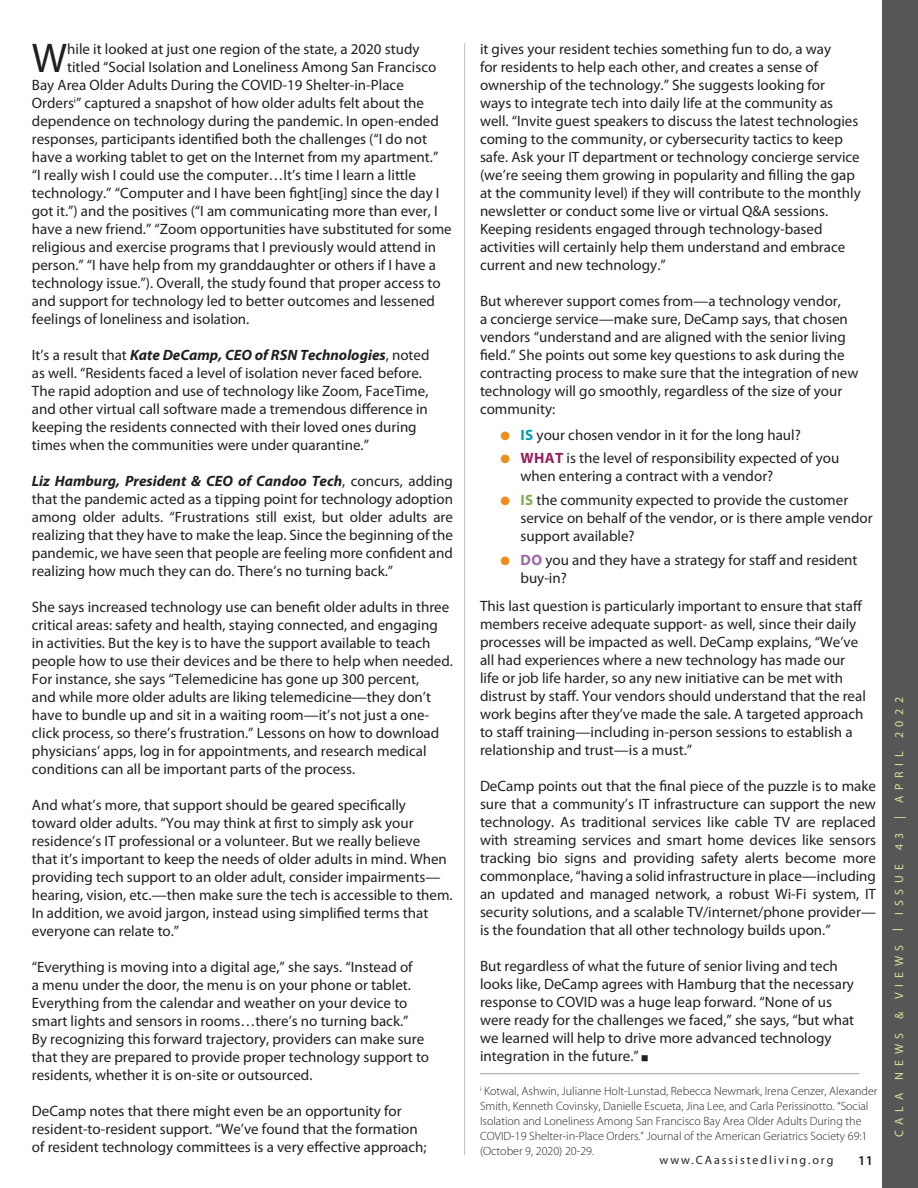
<style>
.page{position:relative;width:918px;height:1188px;background:#fff}
.page>*{position:absolute;margin:0;border:0;box-sizing:border-box;transform-origin:0 0}
.Arrow_BUllet-orange{font:41.7px "Myriad Pro";color:#231f20}
.Arrow_BUllet-orange-2{font:15px/18px "Myriad Pro";color:#231f20}
.t1{font:600 13.5px "Myriad Pro";color:#231f20}
.Arrow_BUllet-orange-3{font:300 12px/15px "Myriad Pro";color:#231f20}
.t2{font:12px "Myriad Pro";letter-spacing:.47em;color:#d2e499}
.t3{font:12px "Myriad Pro";letter-spacing:.16em;color:#231f20}
.s1{font-weight:700;font-style:italic}
.s2{color:#ee8e1d}
.s3{font-weight:700;color:#00a0b0}
.s4{font-weight:700;color:#971f60}
.s5{font-weight:700;color:#82ad4f}
.s6{font-weight:700;color:#9a65aa}
.s7{font-size:15.6px}
</style>
<div class="page">
<hr style="left:464px;top:43px;width:1px;height:1112px;background:#bcbdc0">
<hr style="left:480px;top:1073px;width:380px;height:1px;background:#87898c">
<div style="left:882px;top:0;width:36px;height:1188px;background:#575657"></div>
<p class="Arrow_BUllet-orange" style="left:32px;top:33px;width:37px">W</p>
<p class="Arrow_BUllet-orange-2" style="left:67px;top:40px;width:354px">hile it looked at just one region of the state, a 2020 study</p>
<p class="Arrow_BUllet-orange-2" style="left:67px;top:58px;width:371px">titled “Social Isolation and Loneliness Among San Francisco</p>
<p class="Arrow_BUllet-orange-2" style="left:32px;top:76px;width:373px">Bay Area Older Adults During the COVID-19 Shelter-in-Place</p>
<p class="Arrow_BUllet-orange-2" style="left:32px;top:94px;width:394px">Orders<sup>i</sup>” captured a snapshot of how older adults felt about the</p>
<p class="Arrow_BUllet-orange-2" style="left:32px;top:112px;width:408px">dependence on technology during the pandemic. In open-ended</p>
<p class="Arrow_BUllet-orange-2" style="left:32px;top:130px;width:397px">responses, participants identified both the challenges (“I do not</p>
<p class="Arrow_BUllet-orange-2" style="left:32px;top:148px;width:408px">have a working tablet to get on the Internet from my apartment.”</p>
<p class="Arrow_BUllet-orange-2" style="left:32px;top:166px;width:386px">“I really wish I could use the computer…It’s time I learn a little</p>
<p class="Arrow_BUllet-orange-2" style="left:32px;top:184px;width:409px">technology.” “Computer and I have been fight[ing] since the day I</p>
<p class="Arrow_BUllet-orange-2" style="left:32px;top:202px;width:407px">got it.”) and the positives (“I am communicating more than ever, I</p>
<p class="Arrow_BUllet-orange-2" style="left:32px;top:220px;width:421px">have a new friend.” “Zoom opportunities have substituted for some</p>
<p class="Arrow_BUllet-orange-2" style="left:32px;top:238px;width:406px">religious and exercise programs that I previously would attend in</p>
<p class="Arrow_BUllet-orange-2" style="left:32px;top:256px;width:406px">person.” “I have help from my granddaughter or others if I have a</p>
<p class="Arrow_BUllet-orange-2" style="left:32px;top:274px;width:410px">technology issue.”). Overall, the study found that proper access to</p>
<p class="Arrow_BUllet-orange-2" style="left:32px;top:292px;width:405px">and support for technology led to better outcomes and lessened</p>
<p class="Arrow_BUllet-orange-2" style="left:32px;top:310px;width:219px">feelings of loneliness and isolation.</p>
<p class="Arrow_BUllet-orange-2" style="left:32px;top:346px;width:399px">It’s a result that <span class="s1">Kate DeCamp, CEO of RSN Technologies</span>, noted as well. “Residents faced a level of isolation never faced before.<br>The rapid adoption and use of technology like Zoom, FaceTime, and other virtual call software made a tremendous difference in keeping the residents connected with their loved ones during times when the communities were under quarantine.”</p>
<p class="Arrow_BUllet-orange-2" style="left:32px;top:472px;width:423px;text-align:justify"><span class="s1">Liz Hamburg, President &amp; CEO of Candoo Tech</span>, concurs, adding that the pandemic acted as a tipping point for technology adoption among older adults. “Frustrations still exist, but older adults are realizing that they have to make the leap. Since the beginning of the pandemic, we have seen that people are feeling more confident and realizing how much they can do. There’s no turning back.”</p>
<p class="Arrow_BUllet-orange-2" style="left:32px;top:598px;width:423px">She says increased technology use can benefit older adults in three critical areas: safety and health, staying connected, and engaging in activities. But the key is to have the support available to teach people how to use their devices and be there to help when needed.<br>For instance, she says “Telemedicine has gone up 300 percent,<br>and while more older adults are liking telemedicine—they don’t have to bundle up and sit in a waiting room—it’s not just a one&shy;click process, so there’s frustration.” Lessons on how to download physicians’ apps, log in for appointments, and research medical conditions can all be important parts of the process.</p>
<p class="Arrow_BUllet-orange-2" style="left:32px;top:796px;width:422px">And what’s more, that support should be geared specifically toward older adults. “You may think at first to simply ask your residence’s IT professional or a volunteer. But we really believe<br>that it’s important to keep the needs of older adults in mind. When providing tech support to an older adult, consider impairments— hearing, vision, etc.—then make sure the tech is accessible to them.<br>In addition, we avoid jargon, instead using simplified terms that everyone can relate to.”</p>
<p class="Arrow_BUllet-orange-2" style="left:32px;top:958px;width:399px">“Everything is moving into a digital age,” she says. “Instead of<br>a menu under the door, the menu is on your phone or tablet.<br>Everything from the calendar and weather on your device to smart lights and sensors in rooms…there’s no turning back.”<br>By recognizing this forward trajectory, providers can make sure that they are prepared to provide proper technology support to residents, whether it is on-site or outsourced.</p>
<p class="Arrow_BUllet-orange-2" style="left:32px;top:1102px;width:396px">DeCamp notes that there might even be an opportunity for resident-to-resident support. “We’ve found that the formation of resident technology committees is a very effective approach;</p>
<p class="Arrow_BUllet-orange-2" style="left:480px;top:40px;width:382px">it gives your resident techies something fun to do, a way<br>for residents to help each other, and creates a sense of ownership of the technology.” She suggests looking for<br>ways to integrate tech into daily life at the community as well. “Invite guest speakers to discuss the latest technologies coming to the community, or cybersecurity tactics to keep safe. Ask your IT department or technology concierge service (we’re seeing them growing in popularity and filling the gap at the community level) if they will contribute to the monthly newsletter or conduct some live or virtual Q&amp;A sessions.<br>Keeping residents engaged through technology-based activities will certainly help them understand and embrace current and new technology.”</p>
<p class="Arrow_BUllet-orange-2" style="left:480px;top:292px;width:380px">But wherever support comes from—a technology vendor,<br>a concierge service—make sure, DeCamp says, that chosen vendors “understand and are aligned with the senior living field.” She points out some key questions to ask during the contracting process to make sure that the integration of new technology will go smoothly, regardless of the size of your community:</p>
<p class="Arrow_BUllet-orange-2" style="left:500px;top:425px;width:302px"><span class="s2">●</span> <span class="s3">IS</span> your chosen vendor in it for the long haul?</p>
<p class="Arrow_BUllet-orange-2" style="left:520px;top:449px;width:320px;text-indent:-20px"><span class="s2">●</span> <span class="s4">WHAT</span> is the level of responsibility expected of you when entering a contract with a vendor?</p>
<p class="Arrow_BUllet-orange-2" style="left:520px;top:491px;width:354px;text-indent:-20px"><span class="s2">●</span> <span class="s5">IS</span> the community expected to provide the customer service on behalf of the vendor, or is there ample vendor support available?</p>
<p class="Arrow_BUllet-orange-2" style="left:520px;top:550px;width:339px;text-indent:-20px"><span class="s2">●</span> <span class="s6">DO</span> you and they have a strategy for staff and resident buy-in?</p>
<p class="Arrow_BUllet-orange-2" style="left:480px;top:597px;width:387px">This last question is particularly important to ensure that staff members receive adequate support- as well, since their daily processes will be impacted as well. DeCamp explains, “We’ve all had experiences where a new technology has made our life or job life harder, so any new initiative can be met with distrust by staff. Your vendors should understand that the real work begins after they’ve made the sale. A targeted approach to staff training—including in-person sessions to establish a relationship and trust—is a must.”</p>
<p class="Arrow_BUllet-orange-2" style="left:480px;top:777px;width:398px;text-align:justify">DeCamp points out that the final piece of the puzzle is to make sure that a community’s IT infrastructure can support the new technology. As traditional services like cable TV are replaced with streaming services and smart home devices like sensors tracking bio signs and providing safety alerts become more commonplace, “having a solid infrastructure in place—including an updated and managed network, a robust Wi-Fi system, IT security solutions, and a scalable TV/internet/phone provider— is the foundation that all other technology builds upon.”</p>
<p class="Arrow_BUllet-orange-2" style="left:480px;top:957px;width:376px">But regardless of what the future of senior living and tech looks like, DeCamp agrees with Hamburg that the necessary response to COVID was a huge leap forward. “None of us were ready for the challenges we faced,” she says, “but what we learned will help to drive more advanced technology integration in the future.”</p>
<p class="Arrow_BUllet-orange-3" style="left:480px;top:1083px;width:399px"><sup>i</sup> Kotwal, Ashwin, Julianne Holt-Lunstad, Rebecca Newmark, Irena Cenzer, Alexander Smith, Kenneth Covinsky, Danielle Escueta, Jina Lee, and Carla Perissinotto. “Social Isolation and Loneliness Among San Francisco Bay Area Older Adults During the COVID-19 Shelter-in-Place Orders.” Journal of the American Geriatrics Society 69:1 (October 9, 2020) 20-29.</p>
<p class="t3" style="left:660px;top:1153px;width:175px">www.CAassistedliving.org</p>
<p class="t1" style="left:858px;top:1152px;width:16px">11</p>
<p class="t2" style="left:892px;top:1137px;width:442px;rotate:-90deg">CALA NEWS &amp; VIEWS <span class="s7">I</span> ISSUE 43 | APRIL 2022</p>
</div>
